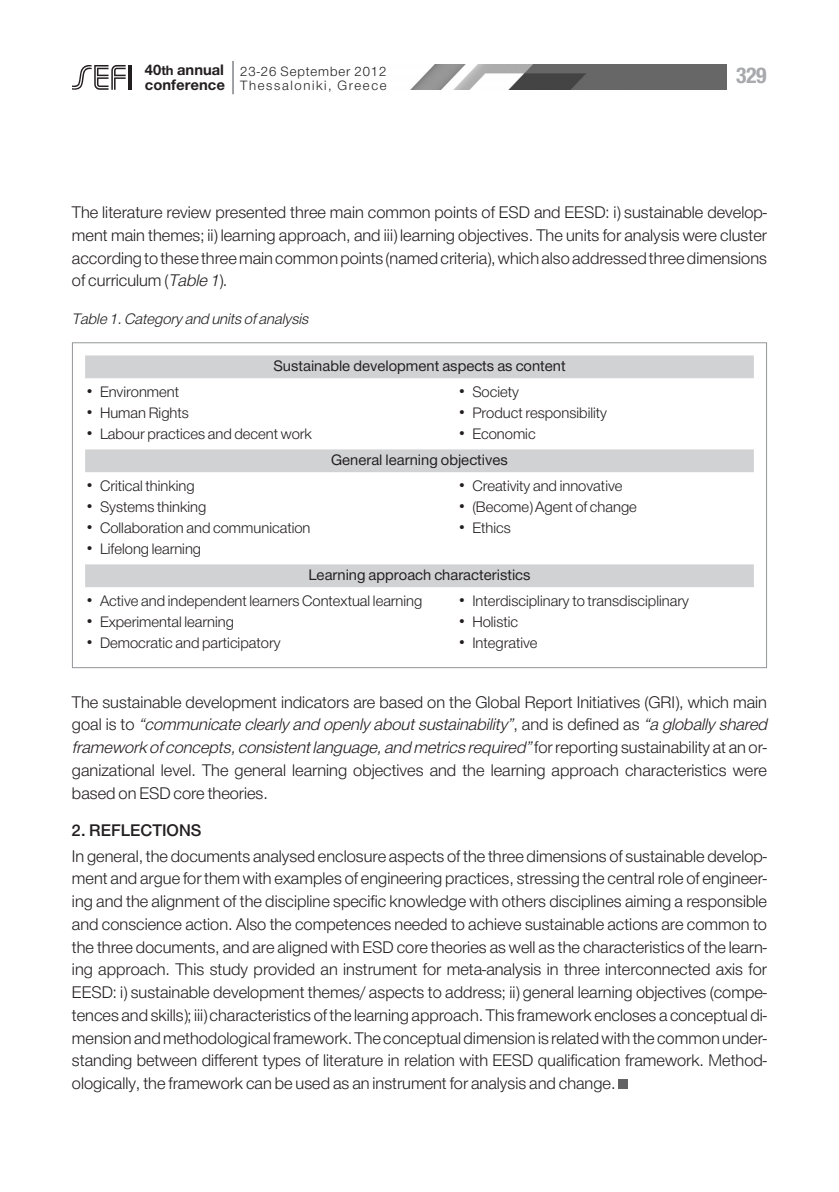
<style>
.page{position:relative;width:839px;height:1192px;background:#fff}
.page>*{position:absolute;margin:0;border:0;box-sizing:border-box;transform-origin:0 0}
.t1{font:700 23.28px "CF Helvetica Cond";color:#a8a9ad}
.t2{font:300 17.5px/22.8px "CF Helvetica";color:#231f20;text-align:justify}
.t3{font:500 17.5px "CF Helvetica";color:#231f20}
.t4{font:300 15.75px "CF Helvetica";color:#231f20}
.t5{font:15.75px "CF Helvetica";color:#231f20}
.t6{font:italic 300 15.75px "CF Helvetica";color:#231f20}
.t7{font:700 15.75px/14px "CF Helvetica";color:#231f20}
.t8{font:300 14px/14px "CF Helvetica";letter-spacing:.115em;color:#231f20}
.s1{font-size:14px}
.s2{font-style:italic}
</style>
<div class="page">
<img style="left:410px;top:65px;width:316px;height:25px">
<svg style="left:72px;top:65px;width:60px;height:25px"></svg>
<hr style="left:232px;top:61px;width:2px;height:33px;background:#939598">
<div style="left:618px;top:1079px;width:10px;height:10px;background:#636366"></div>
<div style="left:85px;top:355px;width:668px;height:23px;background:#d1d2d4"></div>
<div style="left:85px;top:449px;width:668px;height:23px;background:#d1d2d4"></div>
<div style="left:85px;top:564px;width:668px;height:23px;background:#d1d2d4"></div>
<p class="t7" style="left:145px;top:63px;width:81px">40<span class="s1">th</span> annual conference</p>
<p class="t8" style="left:240px;top:65px;width:148px">23-26 September 2012<br>Thessaloniki, Greece</p>
<h1 class="t1" style="left:735px;top:68px;width:33px">329</h1>
<p class="t2" style="left:72px;top:203px;width:696px">The literature review presented three main common points of ESD and EESD: i) sustainable develop&shy;ment main themes; ii) learning approach, and iii) learning objectives. The units for analysis were cluster according to these three main common points (named criteria), which also addressed three dimensions of curriculum (<span class="s2">Table 1</span>).</p>
<p class="t6" style="left:72px;top:313px;width:240px">Table 1.Category and units of analysis</p>
<p class="t5" style="left:273px;top:361px;width:294px">Sustainable development aspects as content</p>
<p class="t4" style="left:85px;top:387px;width:95px">• Environment</p>
<p class="t4" style="left:457px;top:387px;width:63px">• Society</p>
<p class="t4" style="left:85px;top:408px;width:105px">• Human Rights</p>
<p class="t4" style="left:457px;top:408px;width:151px">• Product responsibility</p>
<p class="t4" style="left:85px;top:429px;width:228px">• Labour practices and decent work</p>
<p class="t4" style="left:457px;top:429px;width:80px">• Economic</p>
<p class="t5" style="left:331px;top:455px;width:178px">General learning objectives</p>
<p class="t4" style="left:85px;top:481px;width:111px">• Critical thinking</p>
<p class="t4" style="left:457px;top:481px;width:166px">• Creativity and innovative</p>
<p class="t4" style="left:85px;top:502px;width:123px">• Systems thinking</p>
<p class="t4" style="left:457px;top:502px;width:181px">• (Become) Agent of change</p>
<p class="t4" style="left:85px;top:523px;width:227px">• Collaboration and communication</p>
<p class="t4" style="left:457px;top:523px;width:55px">• Ethics</p>
<p class="t4" style="left:85px;top:544px;width:117px">• Lifelong learning</p>
<p class="t5" style="left:308px;top:569px;width:223px">Learning approach characteristics</p>
<p class="t4" style="left:85px;top:595px;width:338px">• Active and independent learners Contextual learning</p>
<p class="t4" style="left:457px;top:595px;width:233px">• Interdisciplinary to transdisciplinary</p>
<p class="t4" style="left:85px;top:616px;width:150px">• Experimental learning</p>
<p class="t4" style="left:457px;top:616px;width:62px">• Holistic</p>
<p class="t4" style="left:85px;top:637px;width:197px">• Democratic and participatory</p>
<p class="t4" style="left:457px;top:637px;width:82px">• Integrative</p>
<p class="t2" style="left:72px;top:692px;width:699px;text-align:left">The sustainable development indicators are based on the Global Report Initiatives (GRI), which main g o a l i s t o <span class="s2">“communicate clearly and openly aboutsustainability ”</span>, a n d i s d e f i n e d a s <span class="s2">“a globally shared framework of concepts,consistentlanguage,and metrics required”</span>f o r r e p o rt i n g s u s t a i n a b i l i t y a t a n o r&shy;ganizational level. The general learning objectives and the learning approach characteristics were based on ESD core theories.</p>
<p class="t3" style="left:72px;top:824px;width:131px">2. REFLECTIONS</p>
<p class="t2" style="left:72px;top:846px;width:696px">In general, the documents analysed enclosure aspects of the three dimensions of sustainable develop&shy;ment and argue for them with examples of engineering practices, stressing the central role of engineer&shy;ing and the alignment of the discipline specific knowledge with others disciplines aiming a responsible and conscience action. Also the competences needed to achieve sustainable actions are common to the three documents, and are aligned with ESD core theories as well as the characteristics of the learn&shy;ing approach. This study provided an instrument for meta-analysis in three interconnected axis for EESD: i) sustainable development themes/ aspects to address; ii) general learning objectives (compe&shy;tences and skills); iii) characteristics of the learning approach. This framework encloses a conceptual di&shy;mension and methodological framework. The conceptual dimension is related with the common under&shy;standing between different types of literature in relation with EESD qualification framework. Method&shy;ologically, the framework can be used as an instrument for analysis and change.</p>
</div>
